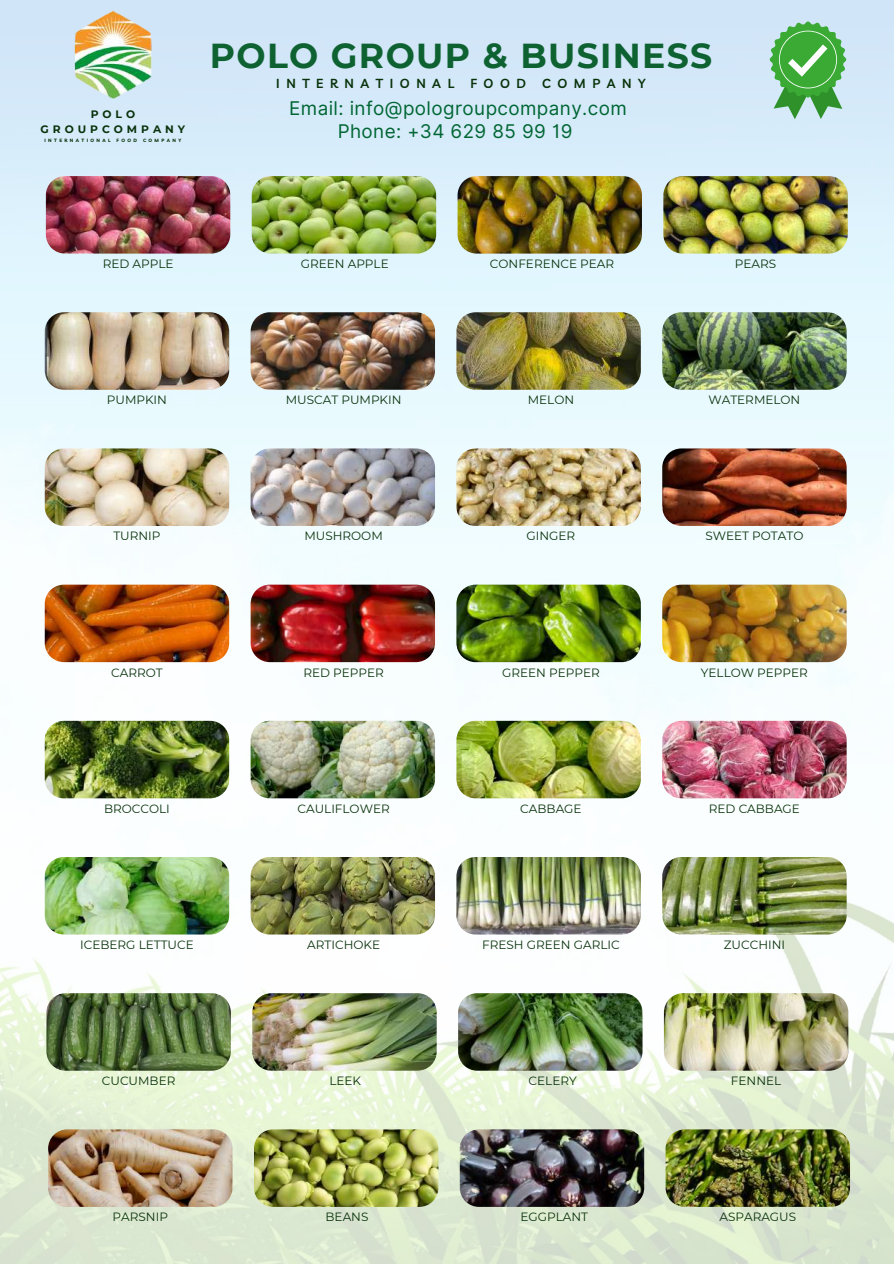
<style>
.page{position:relative;width:894px;height:1264px;background:#fff}
.page>*{position:absolute;margin:0;border:0;box-sizing:border-box;transform-origin:0 0}
.t1{font:700 34.5px "Montserrat";letter-spacing:.04em;color:#0e6231}
.t2{font:18.9px/22.5px "Inter";letter-spacing:.02em;color:#063;text-align:center}
.t3{font:600 12.75px "Livvic";letter-spacing:.51em;color:#09320a}
.t4{font:12px "Montserrat";color:#09320a}
.t5{font:700 10.8px/14.4px "Montserrat";letter-spacing:.365em;color:#09320a;text-align:center}
.t6{font:700 4.65px "Livvic";letter-spacing:.51em;color:#09320a}
</style>
<div class="page">
<img style="left:0;top:0;width:893px;height:1263px">
<img style="left:73px;top:11px;width:80px;height:88px">
<img style="left:46px;top:176px;width:184px;height:77px">
<img style="left:252px;top:176px;width:184px;height:77px">
<img style="left:457px;top:176px;width:184px;height:77px">
<img style="left:663px;top:176px;width:184px;height:77px">
<img style="left:45px;top:312px;width:184px;height:78px">
<img style="left:250px;top:312px;width:185px;height:78px">
<img style="left:456px;top:312px;width:184px;height:78px">
<img style="left:662px;top:312px;width:184px;height:78px">
<img style="left:45px;top:448px;width:184px;height:78px">
<img style="left:250px;top:448px;width:185px;height:78px">
<img style="left:456px;top:448px;width:184px;height:78px">
<img style="left:662px;top:448px;width:184px;height:78px">
<img style="left:45px;top:584px;width:184px;height:78px">
<img style="left:250px;top:584px;width:185px;height:78px">
<img style="left:456px;top:584px;width:184px;height:78px">
<img style="left:662px;top:584px;width:184px;height:78px">
<img style="left:45px;top:720px;width:184px;height:78px">
<img style="left:250px;top:720px;width:185px;height:78px">
<img style="left:456px;top:720px;width:184px;height:78px">
<img style="left:662px;top:720px;width:184px;height:78px">
<img style="left:45px;top:857px;width:184px;height:77px">
<img style="left:250px;top:857px;width:185px;height:77px">
<img style="left:456px;top:857px;width:184px;height:77px">
<img style="left:662px;top:857px;width:184px;height:77px">
<img style="left:46px;top:993px;width:185px;height:77px">
<img style="left:252px;top:993px;width:184px;height:77px">
<img style="left:458px;top:993px;width:184px;height:77px">
<img style="left:663px;top:993px;width:185px;height:77px">
<img style="left:48px;top:1129px;width:184px;height:77px">
<img style="left:254px;top:1129px;width:184px;height:77px">
<img style="left:459px;top:1129px;width:185px;height:77px">
<img style="left:665px;top:1129px;width:184px;height:77px">
<svg style="left:769px;top:21px;width:77px;height:98px"></svg>
<p class="t5" style="left:41px;top:107px;width:146px">POLO<br>GROUPCOMPANY</p>
<p class="t6" style="left:45px;top:138px;width:67px">INTERNATIONAL</p>
<p class="t6" style="left:116px;top:138px;width:22px">FOOD</p>
<p class="t6" style="left:143px;top:138px;width:40px">COMPANY</p>
<h1 class="t1" style="left:210px;top:35px;width:503px">POLO GROUP &amp; BUSINESS</h1>
<p class="t3" style="left:276px;top:76px;width:179px">INTERNATIONAL</p>
<p class="t3" style="left:470px;top:76px;width:57px">FOOD</p>
<p class="t3" style="left:542px;top:76px;width:105px">COMPANY</p>
<h2 class="t2" style="left:289px;top:97px;width:339px">Email: info@pologroupcompany.com<br>Phone: +34 629 85 99 19</h2>
<p class="t4" style="left:103px;top:256px;width:72px">RED APPLE</p>
<p class="t4" style="left:301px;top:256px;width:89px">GREEN APPLE</p>
<p class="t4" style="left:489px;top:256px;width:126px">CONFERENCE PEAR</p>
<p class="t4" style="left:734px;top:256px;width:43px">PEARS</p>
<p class="t4" style="left:107px;top:392px;width:62px">PUMPKIN</p>
<p class="t4" style="left:286px;top:392px;width:117px">MUSCAT PUMPKIN</p>
<p class="t4" style="left:527px;top:392px;width:48px">MELON</p>
<p class="t4" style="left:708px;top:392px;width:93px">WATERMELON</p>
<p class="t4" style="left:113px;top:528px;width:49px">TURNIP</p>
<p class="t4" style="left:304px;top:528px;width:80px">MUSHROOM</p>
<p class="t4" style="left:526px;top:528px;width:50px">GINGER</p>
<p class="t4" style="left:705px;top:528px;width:99px">SWEET POTATO</p>
<p class="t4" style="left:111px;top:665px;width:53px">CARROT</p>
<p class="t4" style="left:303px;top:665px;width:82px">RED PEPPER</p>
<p class="t4" style="left:502px;top:665px;width:99px">GREEN PEPPER</p>
<p class="t4" style="left:700px;top:665px;width:108px">YELLOW PEPPER</p>
<p class="t4" style="left:104px;top:801px;width:67px">BROCCOLI</p>
<p class="t4" style="left:297px;top:801px;width:94px">CAULIFLOWER</p>
<p class="t4" style="left:520px;top:801px;width:63px">CABBAGE</p>
<p class="t4" style="left:708px;top:801px;width:93px">RED CABBAGE</p>
<p class="t4" style="left:80px;top:937px;width:115px">ICEBERG LETTUCE</p>
<p class="t4" style="left:307px;top:937px;width:74px">ARTICHOKE</p>
<p class="t4" style="left:482px;top:937px;width:139px">FRESH GREEN GARLIC</p>
<p class="t4" style="left:723px;top:937px;width:63px">ZUCCHINI</p>
<p class="t4" style="left:102px;top:1073px;width:75px">CUCUMBER</p>
<p class="t4" style="left:329px;top:1073px;width:33px">LEEK</p>
<p class="t4" style="left:528px;top:1073px;width:50px">CELERY</p>
<p class="t4" style="left:730px;top:1073px;width:52px">FENNEL</p>
<p class="t4" style="left:113px;top:1209px;width:57px">PARSNIP</p>
<p class="t4" style="left:325px;top:1209px;width:44px">BEANS</p>
<p class="t4" style="left:520px;top:1209px;width:69px">EGGPLANT</p>
<p class="t4" style="left:719px;top:1209px;width:78px">ASPARAGUS</p>
</div>
